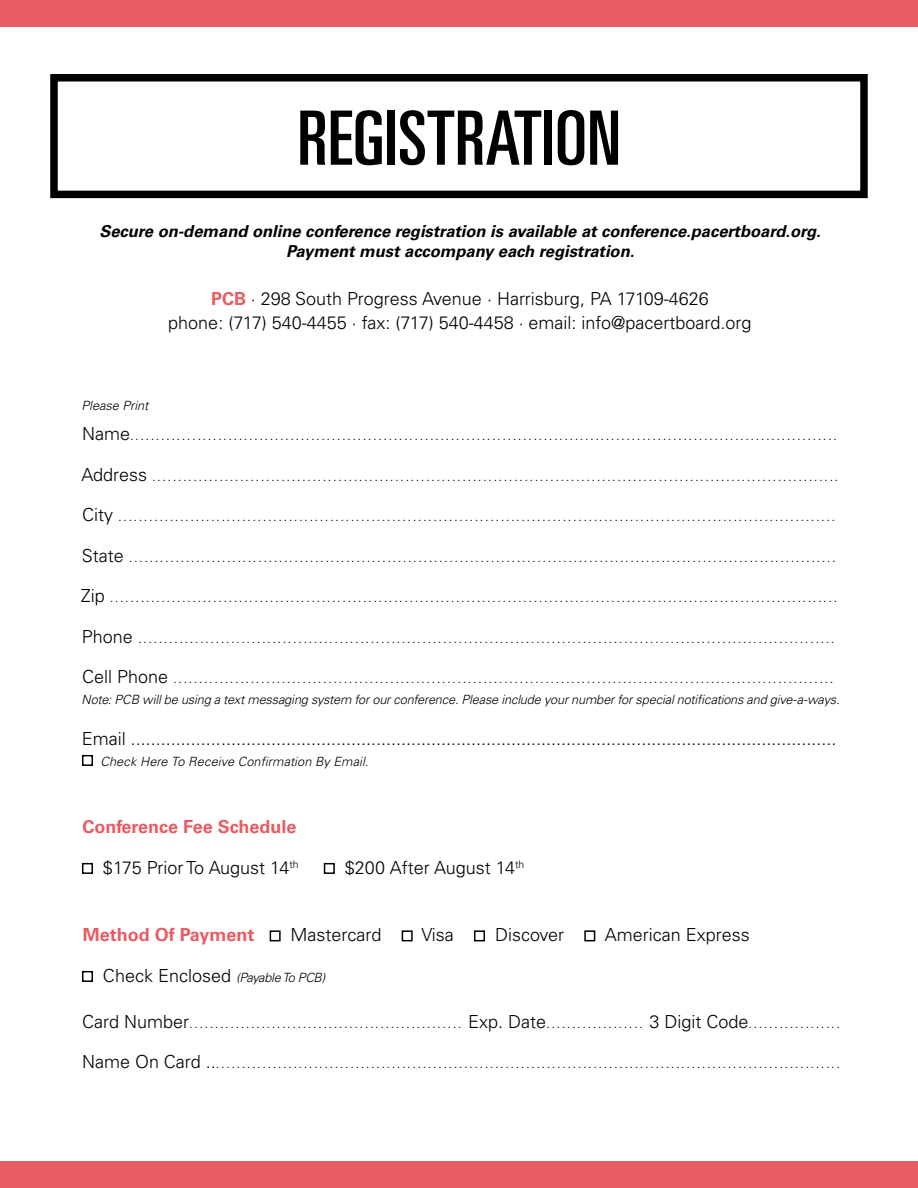
<style>
.page{position:relative;width:918px;height:1188px;background:#fff}
.page>*{position:absolute;margin:0;border:0;box-sizing:border-box;transform-origin:0 0}
.t1{font:75px "Univers LT Pro Ult Cond";color:#000;scale:1.05 1}
.t2{font:300 18px/24px "Univers LT Pro 45";color:#000;text-align:center}
.t3{font:700 18px "Univers LT Pro 65";color:#e85c64}
.t4{font:italic 700 16.5px/19.8px "Univers LT Pro 65";color:#000;text-align:center}
.t5{font:300 13.5px "Univers LT Pro 45";color:#000}
.t6{font:italic 300 12.75px "Univers LT Pro 45";letter-spacing:-.01em;color:#000}
.s1{font-family:"Univers LT Pro 65";font-weight:700;color:#e85c64}
.s2{font-size:18px}
.s3{font-style:normal;font-size:18px}
</style>
<div class="page">
<div style="left:82px;top:755px;width:11px;height:11px;border:2px solid #000"></div>
<div style="left:82px;top:863px;width:11px;height:11px;border:2px solid #000"></div>
<div style="left:324px;top:863px;width:11px;height:11px;border:2px solid #000"></div>
<div style="left:270px;top:930px;width:11px;height:11px;border:2px solid #000"></div>
<div style="left:402px;top:930px;width:11px;height:11px;border:2px solid #000"></div>
<div style="left:474px;top:930px;width:11px;height:11px;border:2px solid #000"></div>
<div style="left:584px;top:930px;width:11px;height:11px;border:2px solid #000"></div>
<div style="left:82px;top:971px;width:11px;height:11px;border:2px solid #000"></div>
<div style="left:50px;top:74px;width:818px;height:124px;border:8px solid #000"></div>
<div style="left:0;top:1161px;width:918px;height:27px;background:#e85c64"></div>
<div style="left:0;top:0;width:918px;height:27px;background:#e85c64"></div>
<h1 class="t1" style="left:297px;top:86px;width:310px">REGISTRATION</h1>
<p class="t4" style="left:99px;top:221px;width:723px">Secure on-demand online conference registration is available at conference.pacertboard.org.<br>Payment must accompany each registration.</p>
<h2 class="t2" style="left:168px;top:287px;width:585px"><span class="s1">PCB</span> · 298 South Progress Avenue · Harrisburg, PA 17109-4626<br>phone: (717) 540-4455 · fax: (717) 540-4458 · email: info@pacertboard.org</h2>
<p class="t6" style="left:81px;top:398px;width:69px">Please Print</p>
<p class="t5" style="left:82px;top:427px;width:756px"><span class="s2">Name</span>.........................................................................................................................................</p>
<p class="t5" style="left:81px;top:467px;width:758px"><span class="s2">Address</span> .....................................................................................................................................</p>
<p class="t5" style="left:82px;top:508px;width:755px"><span class="s2">City</span> ...........................................................................................................................................</p>
<p class="t5" style="left:82px;top:548px;width:755px"><span class="s2">State</span> .........................................................................................................................................</p>
<p class="t5" style="left:81px;top:589px;width:758px"><span class="s2">Zip</span> .............................................................................................................................................</p>
<p class="t5" style="left:82px;top:629px;width:754px"><span class="s2">Phone</span> .......................................................................................................................................</p>
<p class="t5" style="left:82px;top:670px;width:753px"><span class="s2">Cell Phone</span> ................................................................................................................................</p>
<p class="t6" style="left:82px;top:692px;width:760px">Note: PCB will be using a text messaging system for our conference. Please include your number for special notifications and give-a-ways.</p>
<h2 class="t2" style="left:82px;top:726px;width:756px">Email .............................................................................................................................................</h2>
<p class="t6" style="left:100px;top:754px;width:270px">Check Here To Receive Confirmation By Email.</p>
<h2 class="t3" style="left:82px;top:814px;width:216px">Conference Fee Schedule</h2>
<h2 class="t2" style="left:103px;top:855px;width:197px">$175 Prior To August 14<sup>th</sup></h2>
<h2 class="t2" style="left:345px;top:855px;width:181px">$200 After August 14<sup>th</sup></h2>
<h2 class="t3" style="left:83px;top:922px;width:173px">Method Of Payment</h2>
<h2 class="t2" style="left:291px;top:923px;width:92px">Mastercard</h2>
<h2 class="t2" style="left:421px;top:923px;width:34px">Visa</h2>
<h2 class="t2" style="left:495px;top:923px;width:71px">Discover</h2>
<h2 class="t2" style="left:605px;top:923px;width:147px">American Express</h2>
<p class="t6" style="left:103px;top:970px;width:224px"><span class="s3">Check Enclosed</span> (Payable To PCB)</p>
<p class="t5" style="left:82px;top:1014px;width:760px"><span class="s2">Card Number</span>..................................................... <span class="s2">Exp. Date</span>................... <span class="s2">3 Digit Code</span>..................</p>
<p class="t5" style="left:82px;top:1055px;width:759px"><span class="s2">Name On Card ..</span>.........................................................................................................................</p>
</div>
